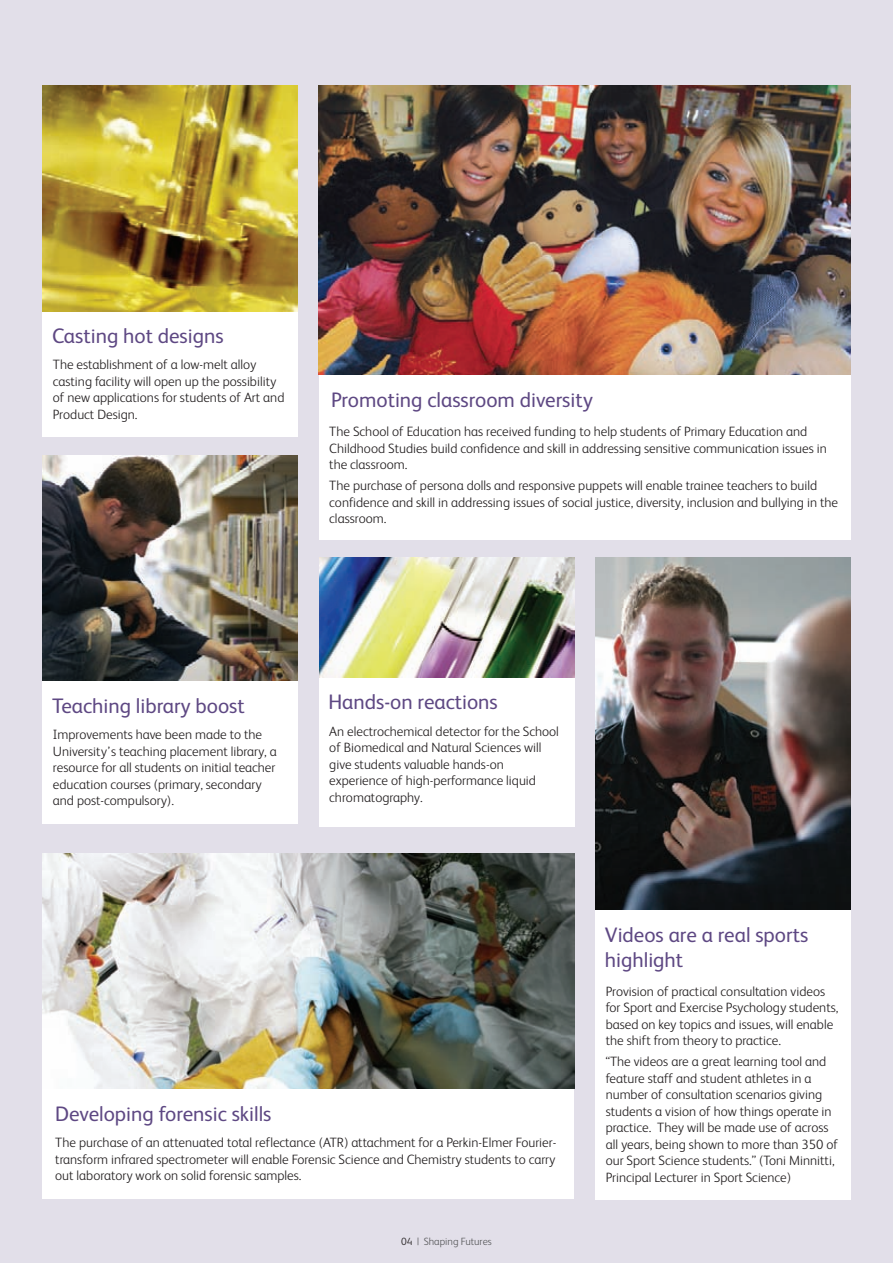
<style>
.page{position:relative;width:893px;height:1263px;background:#e2dfe9}
.page>*{position:absolute;margin:0;border:0;box-sizing:border-box;transform-origin:0 0}
.t1{font:21px/25.2px "FS Albert";color:#5e4883}
.t2{font:300 13.5px/16.5px "FS Albert";color:#231f20}
.t3{font:300 10.5px "FS Albert";color:#57585a}
.s1{color:#231f20}
</style>
<div class="page">
<div style="left:319px;top:335px;width:531px;height:205px;background:#fff"></div>
<img style="left:319px;top:85px;width:531px;height:290px">
<div style="left:595px;top:877px;width:255px;height:322px;background:#fff"></div>
<img style="left:595px;top:557px;width:255px;height:353px">
<div style="left:43px;top:270px;width:255px;height:167px;background:#fff"></div>
<img style="left:43px;top:85px;width:255px;height:226px">
<div style="left:319px;top:637px;width:255px;height:190px;background:#fff"></div>
<img style="left:319px;top:557px;width:255px;height:120px">
<div style="left:43px;top:640px;width:255px;height:184px;background:#fff"></div>
<img style="left:43px;top:456px;width:255px;height:225px">
<div style="left:43px;top:1048px;width:531px;height:151px;background:#fff"></div>
<img style="left:43px;top:853px;width:531px;height:236px">
<h1 class="t1" style="left:52px;top:325px;width:173px">Casting hot designs</h1>
<p class="t2" style="left:53px;top:358px;width:233px">The establishment of a low-melt alloy casting facility will open up the possibility of new applications for students of Art and Product Design.</p>
<h1 class="t1" style="left:331px;top:389px;width:263px">Promoting classroom diversity</h1>
<p class="t2" style="left:329px;top:425px;width:499px">The School of Education has received funding to help students of Primary Education and<br>Childhood Studies build confidence and skill in addressing sensitive communication issues in the classroom.</p>
<p class="t2" style="left:329px;top:479px;width:510px">The purchase of persona dolls and responsive puppets will enable trainee teachers to build confidence and skill in addressing issues of social justice, diversity, inclusion and bullying in the classroom.</p>
<h1 class="t1" style="left:52px;top:695px;width:194px">Teaching library boost</h1>
<p class="t2" style="left:53px;top:727px;width:225px">Improvements have been made to the University’s teaching placement library, a resource for all students on initial teacher education courses (primary, secondary and post-compulsory).</p>
<h1 class="t1" style="left:328px;top:692px;width:171px">Hands-on reactions</h1>
<p class="t2" style="left:329px;top:724px;width:231px">An electrochemical detector for the School of Biomedical and Natural Sciences will give students valuable hands-on experience of high-performance liquid chromatography.</p>
<h1 class="t1" style="left:55px;top:1103px;width:218px">Developing forensic skills</h1>
<p class="t2" style="left:55px;top:1136px;width:503px;text-align:justify">The purchase of an attenuated total reflectance (ATR) attachment for a Perkin-Elmer Fourier&shy;transform infrared spectrometer will enable Forensic Science and Chemistry students to carry out laboratory work on solid forensic samples.</p>
<p class="t3" style="left:401px;top:1237px;width:92px"><span class="s1">04</span> | Shaping Futures</p>
<h1 class="t1" style="left:605px;top:924px;width:205px">Videos are a real sports highlight</h1>
<p class="t2" style="left:606px;top:984px;width:234px">Provision of practical consultation videos for Sport and Exercise Psychology students, based on key topics and issues, will enable the shift from theory to practice.</p>
<p class="t2" style="left:606px;top:1054px;width:234px">“The videos are a great learning tool and feature staff and student athletes in a number of consultation scenarios giving students a vision of how things operate in practice. They will be made use of across all years, being shown to more than 350 of our Sport Science students.” (Toni Minnitti, Principal Lecturer in Sport Science)</p>
</div>
